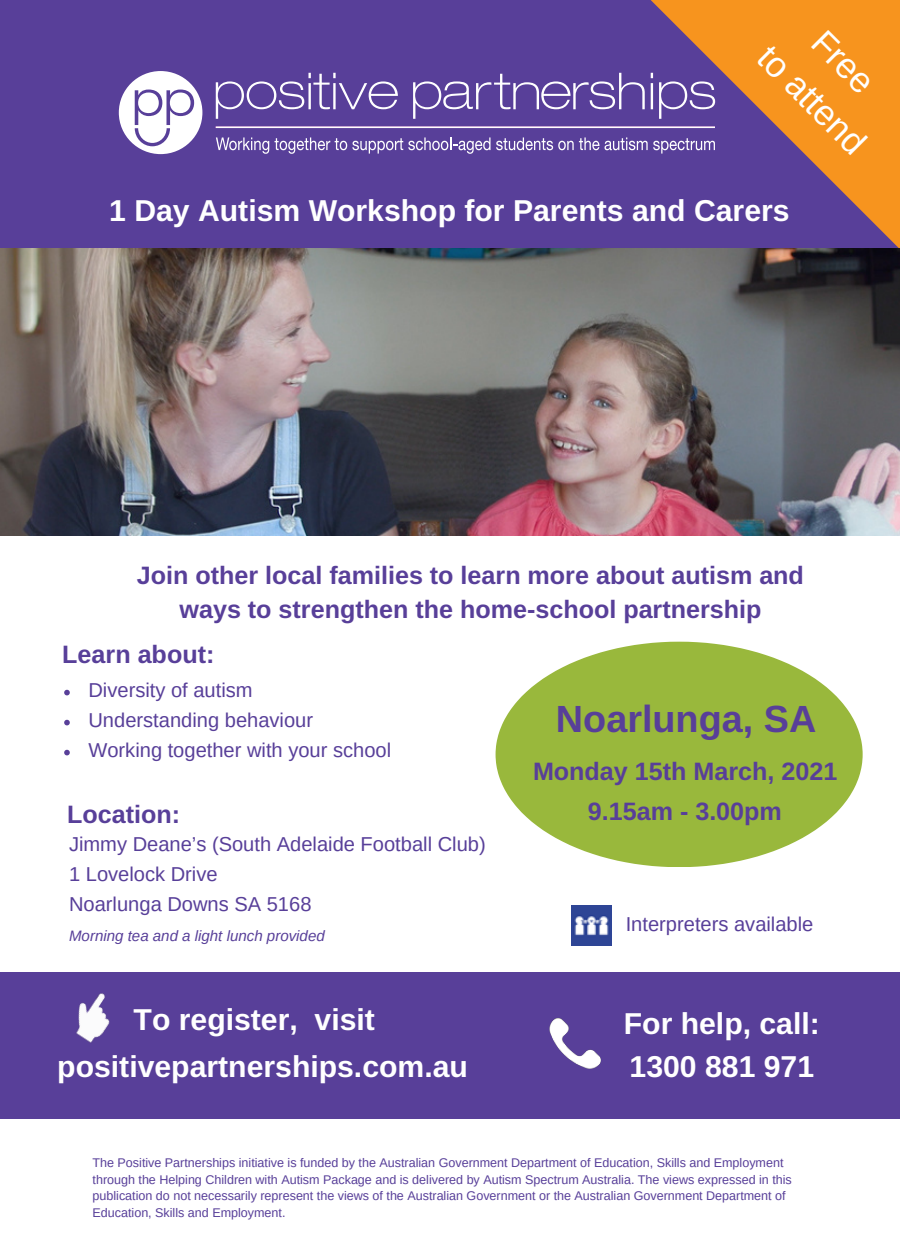
<style>
.page{position:relative;width:900px;height:1260px;background:#fff}
.page>*{position:absolute;margin:0;border:0;box-sizing:border-box;transform-origin:0 0}
.t1{font:700 37.75px "Arimo";color:#583f99}
.t2{font:35.25px "Arimo";color:#fff}
.t3{font:700 30.25px "Arimo";color:#fff}
.t4{font:700 25.25px/33.8px "Arimo";color:#583f99;text-align:center}
.t5{font:20px "Arimo";color:#583f99}
.t6{font:italic 15px "Arimo";color:#583f99}
.t7{font:12.5px/17px "Arimo";color:#583f99}
</style>
<div class="page">
<svg style="left:496px;top:642px;width:367px;height:225px;fill:#99b83c"></svg>
<div style="left:0;top:972px;width:900px;height:146px;background:#583f99"></div>
<svg style="left:64px;top:690px;width:6px;height:5px"></svg>
<svg style="left:64px;top:720px;width:6px;height:5px"></svg>
<svg style="left:64px;top:750px;width:6px;height:5px"></svg>
<div style="left:0;top:0;width:900px;height:254px;background:#583f99"></div>
<svg style="left:582px;top:0;width:318px;height:249px"></svg>
<div style="left:119px;top:71px;width:83px;height:83px;background:#fff;border-radius:50%"></div>
<svg style="left:135px;top:90px;width:59px;height:56px"></svg>
<hr style="left:216px;top:126px;width:499px;height:2px;background:#fff">
<svg style="left:216px;top:137px;width:53px;height:17px"></svg>
<svg style="left:275px;top:137px;width:440px;height:17px"></svg>
<svg style="left:216px;top:73px;width:182px;height:46px"></svg>
<svg style="left:413px;top:73px;width:232px;height:46px"></svg>
<hr style="left:651px;top:83px;width:2px;height:26px;background:#fff">
<svg style="left:659px;top:81px;width:56px;height:38px"></svg>
<img style="left:572px;top:906px;width:39px;height:39px">
<img style="left:0;top:249px;width:900px;height:287px">
<img style="left:76px;top:993px;width:34px;height:50px">
<img style="left:549px;top:1018px;width:52px;height:51px">
<p class="t2" style="left:832px;top:22px;width:74px;rotate:45deg">Free</p>
<p class="t2" style="left:778px;top:37px;width:138px;rotate:45deg">to attend</p>
<p class="t3" style="left:109px;top:194px;width:682px">1 Day Autism Workshop for Parents and Carers</p>
<p class="t4" style="left:137px;top:558px;width:669px">Join other local families to learn more about autism and ways to strengthen the home-school partnership</p>
<p class="t4" style="left:62px;top:638px;width:154px">Learn about:</p>
<p class="t5" style="left:88px;top:679px;width:166px">Diversity of autism</p>
<p class="t5" style="left:88px;top:709px;width:226px">Understanding behaviour</p>
<p class="t5" style="left:88px;top:739px;width:304px">Working together with your school</p>
<p class="t4" style="left:67px;top:797px;width:115px">Location:</p>
<p class="t5" style="left:69px;top:833px;width:418px">Jimmy Deane’s (South Adelaide Football Club)</p>
<p class="t5" style="left:69px;top:863px;width:150px">1 Lovelock Drive</p>
<p class="t5" style="left:69px;top:893px;width:244px">Noarlunga Downs SA 5168</p>
<p class="t6" style="left:69px;top:927px;width:257px">Morning tea and a light lunch provided</p>
<p class="t3" style="left:134px;top:1002px;width:243px">To register, visit</p>
<p class="t3" style="left:57px;top:1049px;width:412px">positivepartnerships.com.au</p>
<p class="t1" style="left:556px;top:698px;width:262px">Noarlunga, SA</p>
<p class="t4" style="left:533px;top:755px;width:306px">Monday 15th March, 2021</p>
<p class="t4" style="left:588px;top:794px;width:196px">9.15am - 3.00pm</p>
<p class="t5" style="left:626px;top:913px;width:189px">Interpreters available</p>
<p class="t3" style="left:624px;top:1006px;width:197px">For help, call:</p>
<p class="t3" style="left:630px;top:1049px;width:186px">1300 881 971</p>
<p class="t7" style="left:93px;top:1154px;width:701px">The Positive Partnerships initiative is funded by the Australian Government Department of Education, Skills and Employment through the Helping Children with Autism Package and is delivered by Autism Spectrum Australia. The views expressed in this publication do not necessarily represent the views of the Australian Government or the Australian Government Department of Education, Skills and Employment.</p>
</div>
